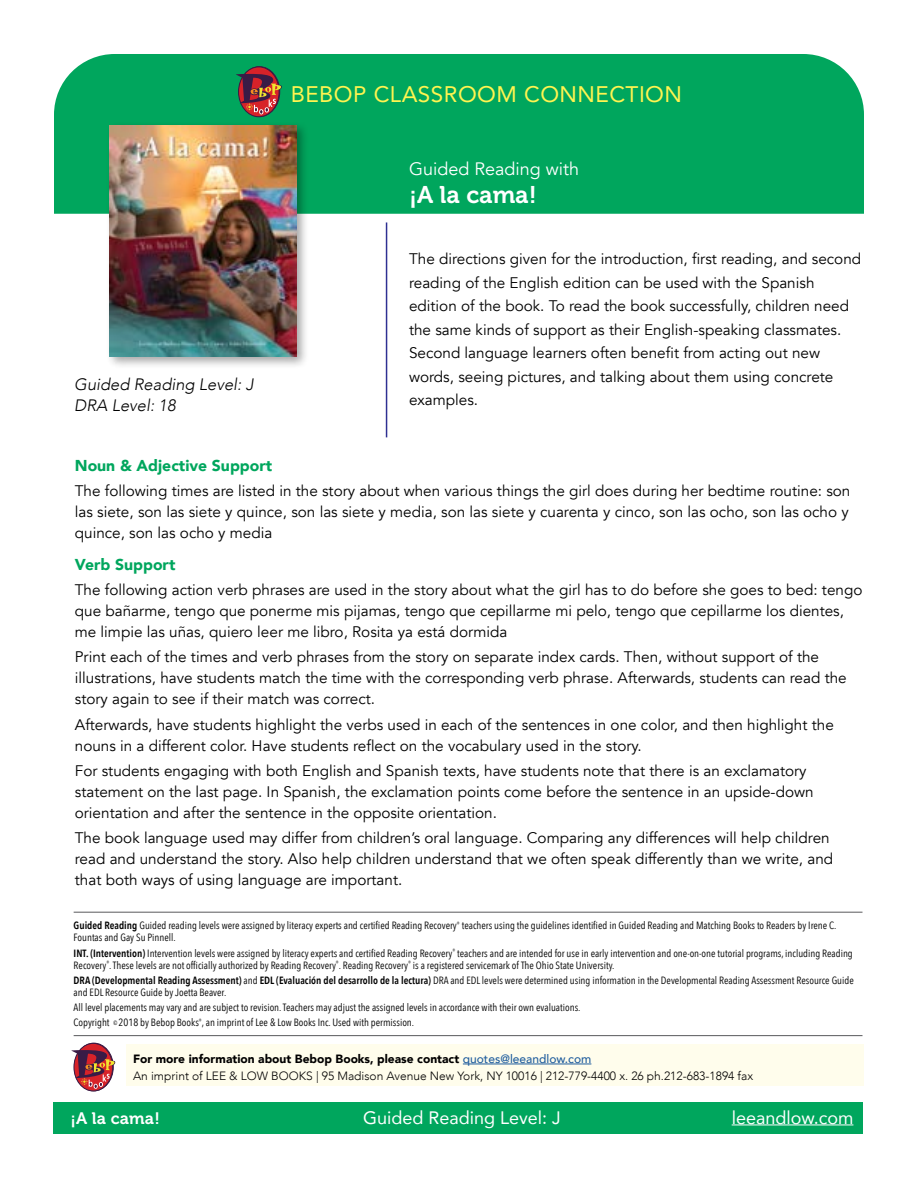
<style>
.page{position:relative;width:918px;height:1188px;background:#fff}
.page>*{position:absolute;margin:0;border:0;box-sizing:border-box;transform-origin:0 0}
.t1{font:24px "Museo 700";color:#fff}
.t2{font:22.5px "Avenir";letter-spacing:.02em;color:#fff450}
.t3{font:18px "Avenir";color:#fff}
.t4{font:18px "Avenir";color:#fff}
.t5{font:italic 300 16.5px/21px "Avenir";color:#000}
.t6{font:16.5px "Museo 700";letter-spacing:.01em;color:#fff}
.t7{font:900 15.75px "Avenir";color:#00a65d}
.t8{font:15.3px/21px "Avenir";color:#000}
.t9{font:300 12px/16.5px "Avenir";color:#000}
.t10{font:10.5px/12px "Avenir Next Condensed";color:#000}
.s1{font-weight:600}
.s2{font-size:6.15px}
.s3{font-weight:900}
.s4{font-weight:500;color:#215e9e}
</style>
<div class="page">
<div style="left:54px;top:54px;width:810px;height:160px;background:#00a65d"></div>
<div style="left:53px;top:1102px;width:810px;height:31px;background:#00a65d"></div>
<hr style="left:732px;top:1124px;width:121px;height:1px;background:#fff">
<svg style="left:239px;top:67px;width:40px;height:50px"></svg>
<div style="left:238px;top:66px;width:42px;height:51px;border:1px solid #391b46;border-radius:50%"></div>
<svg style="left:236px;top:74px;width:46px;height:40px;background:#7a4c43"></svg>
<hr style="left:386px;top:222px;width:1px;height:215px;background:#2e3092">
<div style="left:106px;top:122px;width:203px;height:247px;background:#000;opacity:.35"></div>
<img style="left:110px;top:125px;width:186px;height:232px">
<div style="left:126px;top:1044px;width:738px;height:42px;background:#fffdec"></div>
<hr style="left:463px;top:1064px;width:128px;height:1px;background:#215e9e">
<div style="left:74px;top:1043px;width:40px;height:48px;border:1px solid #391b46;border-radius:50%"></div>
<svg style="left:74px;top:1043px;width:39px;height:48px"></svg>
<div style="left:73px;top:1043px;width:40px;height:48px;border:1px solid #391b46;border-radius:50%"></div>
<svg style="left:71px;top:1050px;width:44px;height:39px"></svg>
<hr style="left:74px;top:912px;width:789px;height:1px;background:#58595b">
<hr style="left:74px;top:1035px;width:788px;height:1px;background:#58595b">
<h2 class="t2" style="left:291px;top:76px;width:393px">BEBOP CLASSROOM CONNECTION</h2>
<p class="t5" style="left:74px;top:374px;width:181px">Guided Reading Level: J<br>DRA Level: 18</p>
<p class="t4" style="left:409px;top:158px;width:171px">Guided Reading with</p>
<h1 class="t1" style="left:409px;top:182px;width:129px">¡A la cama!</h1>
<p class="t8" style="left:409px;top:247px;width:454px;line-height:23.5px">The directions given for the introduction, first reading, and second reading of the English edition can be used with the Spanish edition of the book. To read the book successfully, children need the same kinds of support as their English-speaking classmates.<br>Second language learners often benefit from acting out new words, seeing pictures, and talking about them using concrete examples.</p>
<p class="t7" style="left:75px;top:452px;width:199px">Noun &amp; Adjective Support</p>
<p class="t8" style="left:75px;top:481px;width:777px;text-align:justify">The following times are listed in the story about when various things the girl does during her bedtime routine: son las siete, son las siete y quince, son las siete y media, son las siete y cuarenta y cinco, son las ocho, son las ocho y quince, son las ocho y media</p>
<p class="t7" style="left:75px;top:551px;width:102px">Verb Support</p>
<p class="t8" style="left:75px;top:580px;width:789px">The following action verb phrases are used in the story about what the girl has to do before she goes to bed: tengo que bañarme, tengo que ponerme mis pijamas, tengo que cepillarme mi pelo, tengo que cepillarme los dientes, me limpie las uñas, quiero leer me libro, Rosita ya está dormida</p>
<p class="t8" style="left:75px;top:647px;width:773px">Print each of the times and verb phrases from the story on separate index cards. Then, without support of the illustrations, have students match the time with the corresponding verb phrase. Afterwards, students can read the story again to see if their match was correct.</p>
<p class="t8" style="left:75px;top:714px;width:761px">Afterwards, have students highlight the verbs used in each of the sentences in one color, and then highlight the nouns in a different color. Have students reflect on the vocabulary used in the story.</p>
<p class="t8" style="left:75px;top:761px;width:740px">For students engaging with both English and Spanish texts, have students note that there is an exclamatory statement on the last page. In Spanish, the exclamation points come before the sentence in an upside-down orientation and after the sentence in the opposite orientation.</p>
<p class="t8" style="left:75px;top:828px;width:760px">The book language used may differ from children’s oral language. Comparing any differences will help children read and understand the story. Also help children understand that we often speak differently than we write, and that both ways of using language are important.</p>
<p class="t10" style="left:74px;top:919px;width:764px"><span class="s1">Guided Reading</span> Guided reading levels were assigned by literacy experts and certified Reading Recovery<sup>®</sup> teachers using the guidelines identified in Guided Reading and Matching Books to Readers by Irene C.<br>Fountas and Gay Su Pinnell.</p>
<p class="t10" style="left:74px;top:947px;width:781px"><span class="s1">INT. (Intervention)</span> Intervention levels were assigned by literacy experts and certified Reading Recovery<sup>®</sup> teachers and are intended for use in early intervention and one-on-one tutorial programs, including Reading<br>Recovery<sup>®</sup>. These levels are not officially authorized by Reading Recovery<sup>®</sup>. Reading Recovery<sup>®</sup> is a registered servicemark of The Ohio State University.</p>
<p class="t10" style="left:74px;top:974px;width:782px"><span class="s1">DRA (Developmental Reading Assessment)</span> and <span class="s1">EDL (Evaluación del desarrollo de la lectura)</span> DRA and EDL levels were determined using information in the Developmental Reading Assessment Resource Guide and EDL Resource Guide by Joetta Beaver.</p>
<p class="t10" style="left:74px;top:999px;width:508px;line-height:15.3px">All level placements may vary and are subject to revision. Teachers may adjust the assigned levels in accordance with their own evaluations.<br>Copyright <span class="s2">©</span> 2018 by Bebop Books<sup>®</sup>, an imprint of Lee &amp; Low Books Inc. Used with permission.</p>
<p class="t9" style="left:133px;top:1051px;width:622px"><span class="s3">For more information about Bebop Books, please contact</span> <span class="s4">quotes@leeandlow.com<br></span>An imprint of LEE &amp; LOW BOOKS | 95 Madison Avenue New York, NY 10016 | 212-779-4400 x. 26 ph.212-683-1894 fax</p>
<p class="t6" style="left:70px;top:1109px;width:91px">¡A la cama!</p>
<p class="t3" style="left:363px;top:1103px;width:199px">Guided Reading Level: J</p>
<p class="t3" style="left:732px;top:1103px;width:123px">leeandlow.com</p>
</div>
